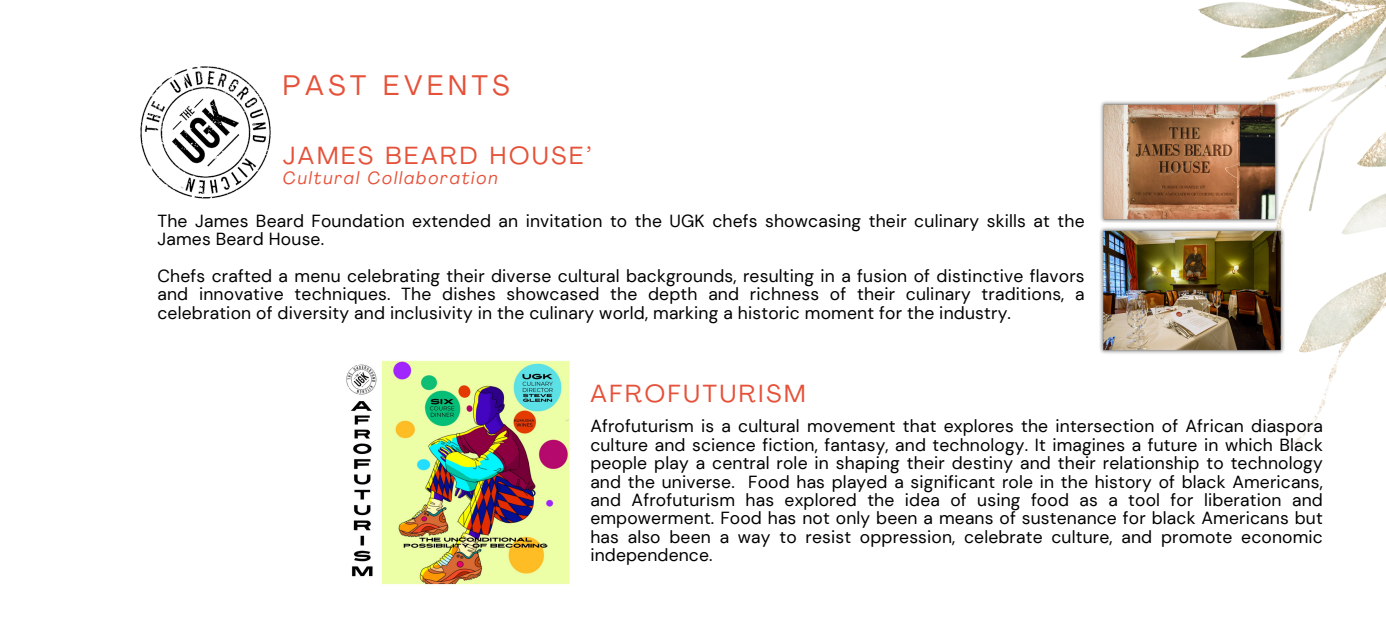
<style>
.page{position:relative;width:1386px;height:630px;background:#fff}
.page>*{position:absolute;margin:0;border:0;box-sizing:border-box;transform-origin:0 0}
.t1{font:28px "Agrandir";letter-spacing:.17em;color:#e55139}
.t2{font:24.5px "Agrandir";letter-spacing:.115em;color:#e55139}
.t3{font:17.5px/18.4px "DM Sans";letter-spacing:.01em;color:#000;text-align:justify}
.t4{font:italic 17.5px "Agrandir";letter-spacing:.115em;color:#e55139}
</style>
<div class="page">
<img style="left:140px;top:66px;width:131px;height:133px">
<img style="left:1100px;top:101px;width:60px;height:122px">
<img style="left:1100px;top:227px;width:60px;height:127px">
<img style="left:1160px;top:0;width:226px;height:445px">
<img style="left:346px;top:360px;width:224px;height:225px">
<p class="t1" style="left:283px;top:74px;width:228px">PAST EVENTS</p>
<p class="t2" style="left:283px;top:146px;width:310px">JAMES BEARD HOUSE’</p>
<p class="t4" style="left:283px;top:171px;width:216px">Cultural Collaboration</p>
<p class="t3" style="left:157px;top:212px;width:929px">The James Beard Foundation extended an invitation to the UGK chefs showcasing their culinary skills at the<br>James Beard House.</p>
<p class="t3" style="left:157px;top:267px;width:929px">Chefs crafted a menu celebrating their diverse cultural backgrounds, resulting in a fusion of distinctive flavors and innovative techniques. The dishes showcased the depth and richness of their culinary traditions, a celebration of diversity and inclusivity in the culinary world, marking a historic moment for the industry.</p>
<p class="t2" style="left:590px;top:383px;width:217px">AFROFUTURISM</p>
<p class="t3" style="left:590px;top:417px;width:734px">Afrofuturism is a cultural movement that explores the intersection of African diaspora culture and science fiction, fantasy, and technology. It imagines a future in which Black people play a central role in shaping their destiny and their relationship to technology and the universe. Food has played a significant role in the history of black Americans, and Afrofuturism has explored the idea of using food as a tool for liberation and empowerment. Food has not only been a means of sustenance for black Americans but has also been a way to resist oppression, celebrate culture, and promote economic independence.</p>
</div>
